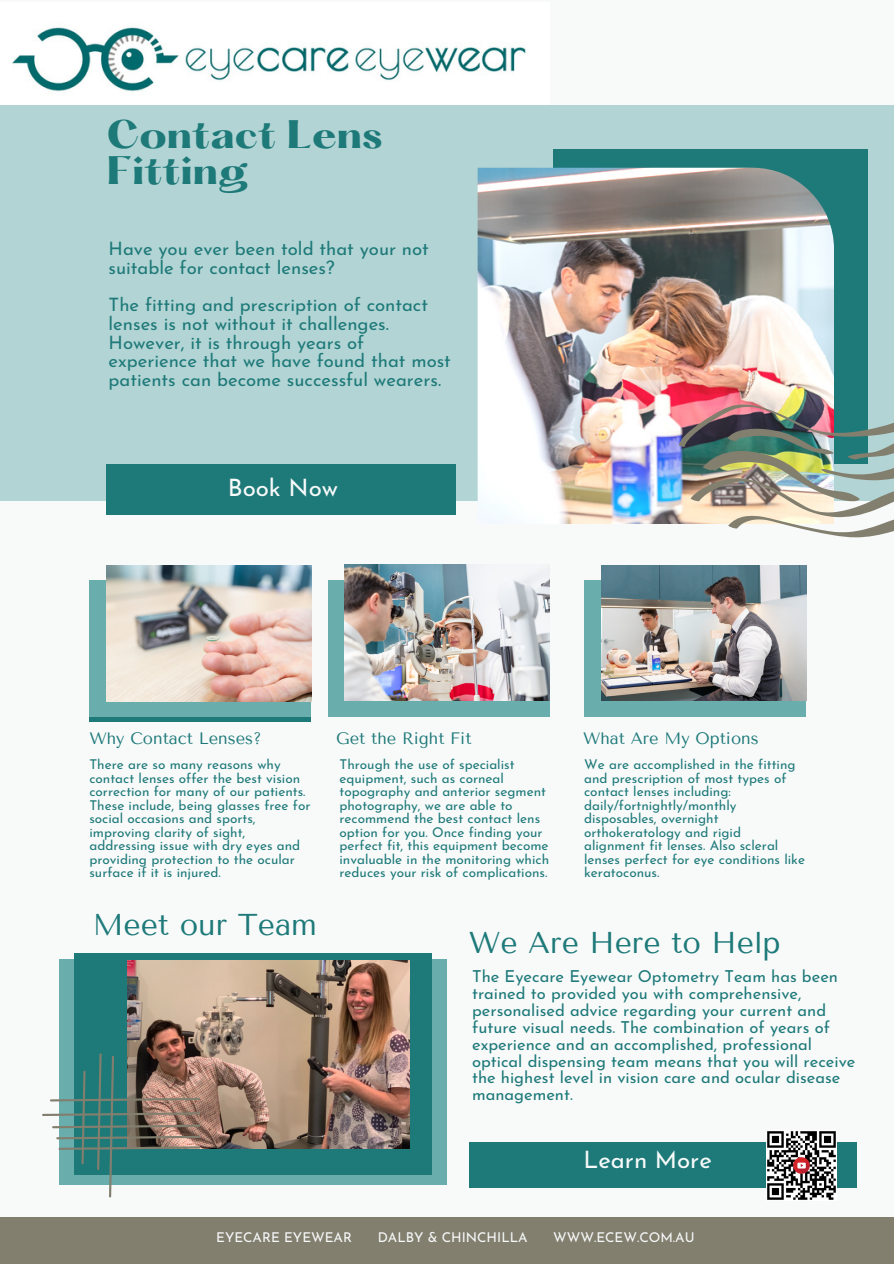
<style>
.page{position:relative;width:894px;height:1264px;background:#fff}
.page>*{position:absolute;margin:0;border:0;box-sizing:border-box;transform-origin:0 0}
.t1{font:800 34.8px/36px "Hatton";color:#1e7979}
.t2{font:30px "Tenor Sans";color:#1e7979}
.t3{font:24px "Josefin Sans";color:#f8fafa}
.t4{font:18.45px/18.8px "Josefin Sans";color:#1e7979}
.t5{font:16.5px/17px "Josefin Sans";color:#1e7979}
.t6{font:16.5px "Tenor Sans";color:#1e7979}
.t7{font:13.5px/13.5px "Josefin Sans";color:#1e7979}
.t8{font:13.5px "Josefin Sans";color:#f8fafa}
</style>
<div class="page">
<div style="left:0;top:0;width:893px;height:1263px;background:#f8fafa"></div>
<div style="left:59px;top:959px;width:387px;height:225px;background:#69adad"></div>
<div style="left:0;top:105px;width:893px;height:395px;background:#b2d4d4"></div>
<div style="left:553px;top:150px;width:314px;height:314px;background:#1e7979"></div>
<div style="left:89px;top:585px;width:222px;height:136px;background:linear-gradient(to right,#1e7979,#1e7979)"></div>
<div style="left:89px;top:580px;width:222px;height:136px;background:#69adad"></div>
<div style="left:327px;top:580px;width:222px;height:136px;background:#69adad"></div>
<div style="left:584px;top:580px;width:221px;height:136px;background:#69adad"></div>
<div style="left:74px;top:952px;width:357px;height:222px;background:#1e7979"></div>
<div style="left:106px;top:464px;width:350px;height:51px;background:#1e7979"></div>
<div style="left:0;top:1217px;width:893px;height:46px;background:#827f6f"></div>
<img style="left:477px;top:168px;width:356px;height:356px">
<img style="left:127px;top:960px;width:282px;height:188px">
<img style="left:345px;top:564px;width:204px;height:136px">
<img style="left:106px;top:565px;width:205px;height:136px">
<img style="left:601px;top:565px;width:205px;height:135px">
<svg style="left:42px;top:1053px;width:158px;height:144px"></svg>
<img style="left:678px;top:307px;width:190px;height:217px">
<svg style="left:690px;top:369px;width:12px;height:233px"></svg>
<img style="left:702px;top:363px;width:191px;height:241px">
<img style="left:12px;top:27px;width:514px;height:64px">
<div style="left:468px;top:1142px;width:388px;height:45px;background:#1e7979"></div>
<img style="left:766px;top:1131px;width:70px;height:69px">
<h1 class="t1" style="left:106px;top:120px;width:277px">Contact Lens<br>Fitting</h1>
<h3 class="t4" style="left:108px;top:241px;width:322px">Have you ever been told that your not suitable for contact lenses?</h3>
<h3 class="t4" style="left:108px;top:297px;width:344px">The fitting and prescription of contact lenses is not without it challenges.<br>However, it is through years of experience that we have found that most patients can become successful wearers.</h3>
<h3 class="t3" style="left:228px;top:477px;width:112px">Book Now</h3>
<p class="t6" style="left:89px;top:729px;width:174px">Why Contact Lenses?</p>
<p class="t7" style="left:89px;top:759px;width:222px">There are so many reasons why contact lenses offer the best vision correction for many of our patients.<br>These include, being glasses free for social occasions and sports, improving clarity of sight, addressing issue with dry eyes and providing protection to the ocular surface if it is injured.</p>
<h2 class="t2" style="left:93px;top:907px;width:226px">Meet our Team</h2>
<p class="t6" style="left:336px;top:729px;width:137px">Get the Right Fit</p>
<p class="t6" style="left:583px;top:729px;width:177px">What Are My Options</p>
<p class="t7" style="left:339px;top:759px;width:211px">Through the use of specialist equipment, such as corneal topography and anterior segment photography, we are able to recommend the best contact lens option for you. Once finding your perfect fit, this equipment become invaluable in the monitoring which reduces your risk of complications.</p>
<p class="t7" style="left:584px;top:759px;width:222px">We are accomplished in the fitting and prescription of most types of contact lenses including: daily/fortnightly/monthly disposables, overnight orthokeratology and rigid alignment fit lenses. Also scleral lenses perfect for eye conditions like keratoconus.</p>
<h2 class="t2" style="left:468px;top:925px;width:313px">We Are Here to Help</h2>
<p class="t5" style="left:472px;top:969px;width:385px">The Eyecare Eyewear Optometry Team has been trained to provided you with comprehensive, personalised advice regarding your current and future visual needs. The combination of years of experience and an accomplished, professional optical dispensing team means that you will receive the highest level in vision care and ocular disease management.</p>
<h3 class="t3" style="left:583px;top:1150px;width:130px">Learn More</h3>
<p class="t8" style="left:216px;top:1232px;width:137px">EYECARE EYEWEAR</p>
<p class="t8" style="left:377px;top:1232px;width:151px">DALBY &amp; CHINCHILLA</p>
<p class="t8" style="left:553px;top:1232px;width:143px">WWW.ECEW.COM.AU</p>
</div>
